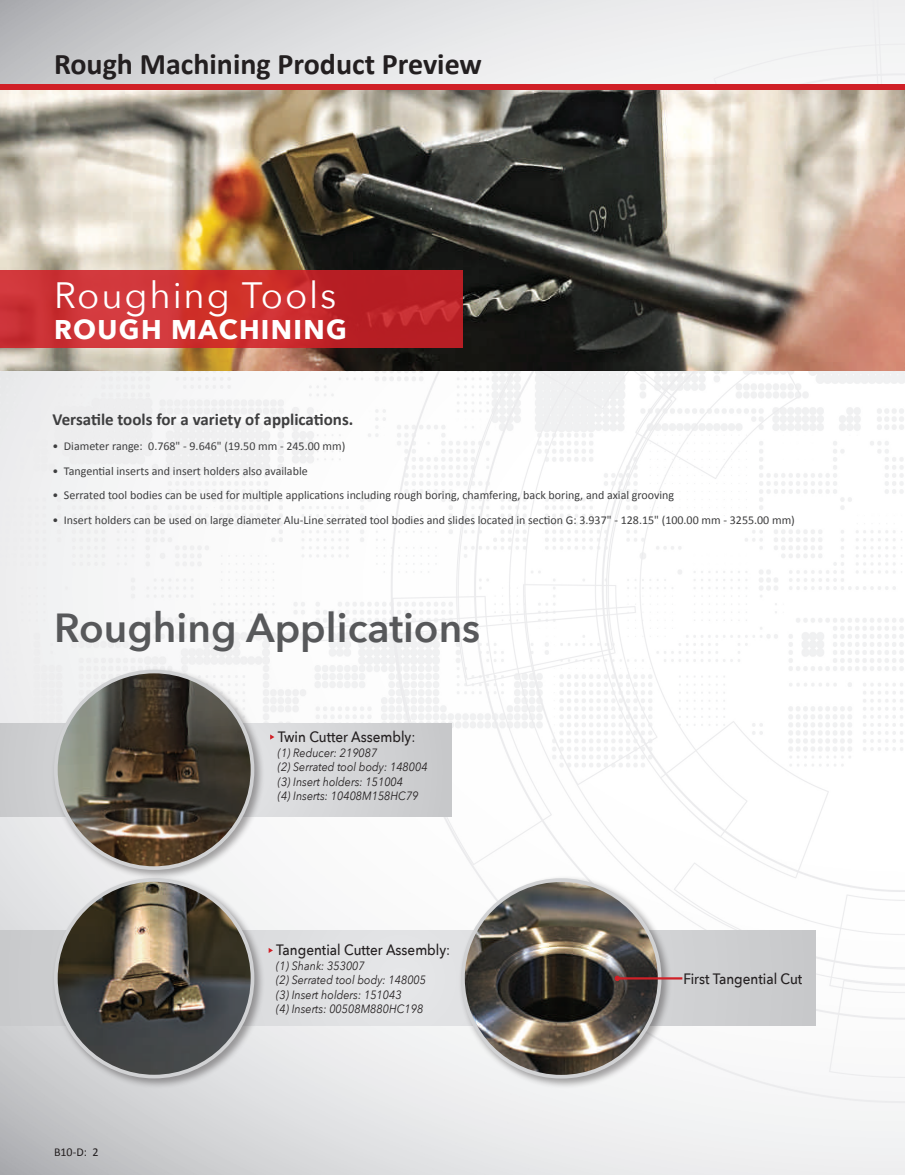
<style>
.page{position:relative;width:905px;height:1175px;background:#fff}
.page>*{position:absolute;margin:0;border:0;box-sizing:border-box;transform-origin:0 0}
.t1{font:600 40.5px "Avenir Next";color:#57585a}
.t2{font:36.6px "Avenir Next";letter-spacing:.05em;color:#fff}
.t3{font:700 30px "Calibri";color:#231f20}
.t4{font:700 27px "Avenir Next";letter-spacing:.05em;color:#fff}
.t5{font:700 16.95px "Calibri";color:#3e3e3f}
.t6{font:500 15px "Avenir Next";color:#231f20;scale:.9 1}
.t7{font:12px "Calibri";color:#3e3e3f}
.t8{font:italic 12px/14.4px "Avenir Next";color:#231f20;scale:.9 1}
.t9{font:12px "Calibri";color:#231f20}
.s1{font-weight:400}
</style>
<div class="page">
<svg style="left:0;top:930px;width:815px;height:96px;background:#d6d7d9"></svg>
<div style="left:0;top:723px;width:451px;height:93px;background:linear-gradient(to bottom,#d2d2d4,#d2d3d5)"></div>
<img style="left:0;top:90px;width:904px;height:281px">
<svg style="left:0;top:270px;width:463px;height:78px;background:#c72c2f"></svg>
<div style="left:51px;top:875px;width:214px;height:213px;background:#231f20;opacity:.4"></div>
<img style="left:56px;top:880px;width:196px;height:196px;border-radius:98px">
<div style="left:458px;top:875px;width:214px;height:214px;background:#231f20;opacity:.4"></div>
<img style="left:463px;top:880px;width:196px;height:196px;border-radius:98px">
<div style="left:461px;top:878px;width:200px;height:200px;border:4px solid #d1d2d4;border-radius:50%"></div>
<div style="left:51px;top:667px;width:214px;height:213px;background:#231f20;opacity:.4"></div>
<img style="left:56px;top:671px;width:196px;height:197px;border-radius:98px">
<div style="left:54px;top:669px;width:200px;height:201px;border:4px solid #d1d2d4;border-radius:50%"></div>
<svg style="left:270px;top:734px;width:4px;height:5px"></svg>
<svg style="left:268px;top:947px;width:5px;height:6px"></svg>
<hr style="left:617px;top:977px;width:65px;height:2px;background:#d02027">
<svg style="left:614px;top:975px;width:6px;height:6px"></svg>
<div style="left:0;top:84px;width:904px;height:6px;background:#d02027"></div>
<h3 class="t3" style="left:54px;top:44px;width:429px">Rough Machining Product Preview</h3>
<h2 class="t2" style="left:54px;top:264px;width:284px">Roughing Tools</h2>
<h3 class="t4" style="left:54px;top:306px;width:294px">ROUGH MACHINING</h3>
<h3 class="t5" style="left:52px;top:408px;width:302px">Versatile tools for a variety of applications.</h3>
<p class="t7" style="left:52px;top:438px;width:294px">• Diameter range: 0.768" - 9.646" (19.50 mm - 245.00 mm)</p>
<p class="t7" style="left:52px;top:463px;width:257px">• Tangential inserts and insert holders also available</p>
<p class="t7" style="left:52px;top:487px;width:623px">• Serrated tool bodies can be used for multiple applications including rough boring, chamfering, back boring, and axial grooving</p>
<p class="t7" style="left:52px;top:512px;width:743px">• Insert holders can be used on large diameter Alu-Line serrated tool bodies and slides located in section G: 3.937" - 128.15" (100.00 mm - 3255.00 mm)</p>
<h1 class="t1" style="left:54px;top:592px;width:428px">Roughing Applications</h1>
<p class="t9" style="left:54px;top:1144px;width:46px">B10-D: 2</p>
<p class="t6" style="left:278px;top:724px;width:154px">Twin Cutter Assembly<span class="s1">:</span></p>
<p class="t8" style="left:278px;top:745px;width:168px">(1) Reducer: 219087<br>(2) Serrated tool body: 148004 (3) Insert holders: 151004<br>(4) Inserts: 10408M158HC79</p>
<p class="t6" style="left:276px;top:937px;width:195px">Tangential Cutter Assembly<span class="s1">:</span></p>
<p class="t8" style="left:276px;top:958px;width:168px">(1) Shank: 353007<br>(2) Serrated tool body: 148005 (3) Insert holders: 151043<br>(4) Inserts: 00508M880HC198</p>
<p class="t6" style="left:683px;top:966px;width:134px">First Tangential Cut</p>
</div>
